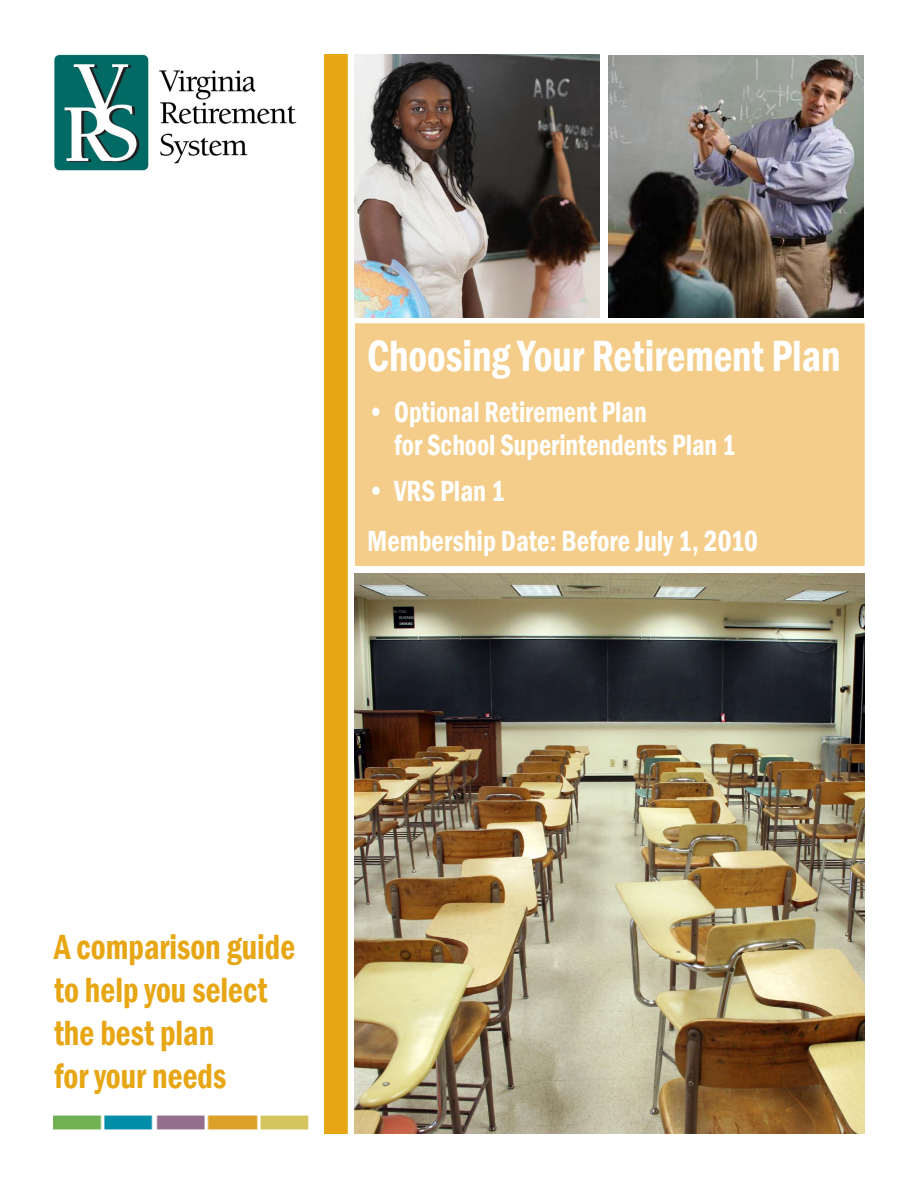
<style>
.page{position:relative;width:918px;height:1188px;background:#fff}
.page>*{position:absolute;margin:0;border:0;box-sizing:border-box;transform-origin:0 0}
.t1{font:600 condensed 45px "Franklin Gothic";color:#fff;scale:.9 1}
.t2{font:600 condensed 36px/43.2px "Franklin Gothic";color:#e7a614;scale:.9 1}
.t3{font:600 condensed 30px/33px "Franklin Gothic";color:#fff;scale:.88 1}
.t4{font:600 condensed 30px/49.5px "Franklin Gothic";color:#fff;scale:.9 1}
</style>
<div class="page">
<div style="left:324px;top:54px;width:24px;height:1080px;background:#e7a614;border:2px solid #e7a614"></div>
<div style="left:355px;top:323px;width:510px;height:243px;background:#f3cd89;border:3px solid #f3cd89"></div>
<img style="left:54px;top:54px;width:243px;height:116px">
<img style="left:355px;top:54px;width:245px;height:264px">
<img style="left:609px;top:56px;width:255px;height:262px">
<img style="left:355px;top:573px;width:510px;height:561px">
<img style="left:53px;top:1115px;width:256px;height:15px">
<p class="t1" style="left:367px;top:326px;width:528px">Choosing Your Retirement Plan</p>
<p class="t3" style="left:394px;top:395px;width:389px;text-indent:-27px">• Optional Retirement Plan<br>for School Superintendents Plan 1</p>
<p class="t4" style="left:367px;top:466px;width:436px">• VRS Plan 1<br>Membership Date: Before July 1, 2010</p>
<p class="t2" style="left:54px;top:925px;width:270px">A comparison guide to help you select the best plan<br>for your needs</p>
</div>
